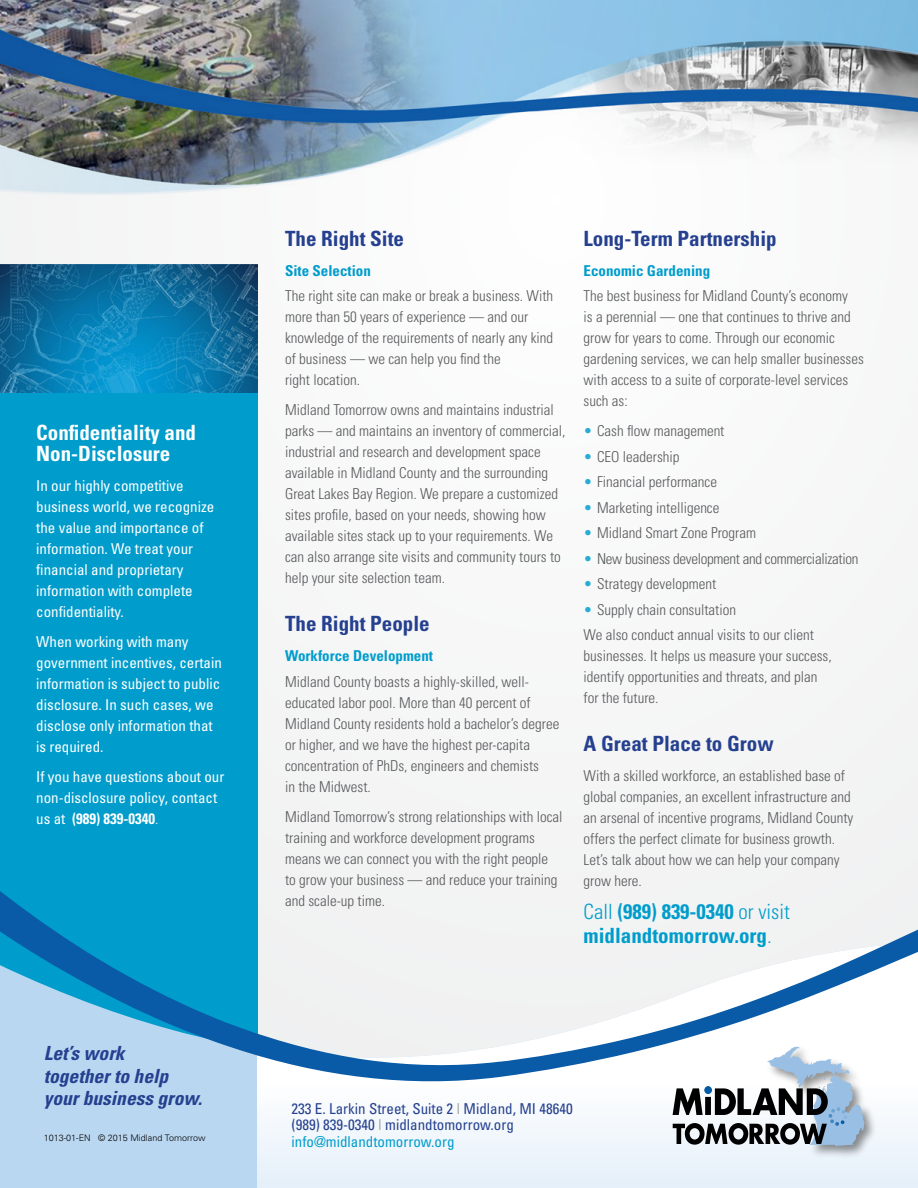
<style>
.page{position:relative;width:918px;height:1188px;background:#f6f7f7}
.page>*{position:absolute;margin:0;border:0;box-sizing:border-box;transform-origin:0 0}
.t1{font:700 condensed 21px "Univers";color:#25408f}
.t2{font:700 condensed 21px/24px "Univers";color:#009dcc}
.t3{font:700 condensed 21px/21px "Univers";color:#fff}
.t4{font:italic 700 condensed 19.5px/22.5px "Univers";color:#25408f}
.t5{font:300 condensed 15px/21px "Univers";color:#58595b}
.t6{font:condensed 15px/21px "Univers";color:#fff}
.t7{font:condensed 15px/16.5px "Univers";color:#25408f}
.t8{font:700 condensed 15px "Univers";color:#009dcc}
.t9{font:300 condensed 15px "Univers";letter-spacing:-.02em;color:#58595b}
.t10{font:300 9px "Univers";color:#000}
.s1{font-weight:700}
.s2{font-weight:300}
.s3{color:#26acd5}
.s4{color:#939598}
.s5{color:#009dcc}
</style>
<div class="page">
<div style="left:0;top:386px;width:257px;height:697px;background:#009dcc"></div>
<img style="left:0;top:325px;width:257px;height:68px">
<svg style="left:0;top:1083px;width:918px;height:105px"></svg>
<svg style="left:0;top:874px;width:918px;height:209px"></svg>
<img style="left:762px;top:1041px;width:119px;height:121px">
<svg style="left:673px;top:1047px;width:192px;height:99px"></svg>
<div style="left:704px;top:1086px;width:8px;height:8px;background:#005ba9;border-radius:50%"></div>
<img style="left:0;top:0;width:918px;height:325px">
<h1 class="t3" style="left:36px;top:421px;width:161px">Confidentiality and<br>Non-Disclosure</h1>
<p class="t6" style="left:36px;top:474px;width:180px">In our highly competitive business world, we recognize the value and importance of information. We treat your financial and proprietary information with complete confidentiality.</p>
<p class="t6" style="left:36px;top:630px;width:187px">When working with many government incentives, certain information is subject to public disclosure. In such cases, we disclose only information that is required.</p>
<p class="t6" style="left:36px;top:765px;width:190px">If you have questions about our non-disclosure policy, contact us at <span class="s1">(989) 839-0340</span><span class="s2">.</span></p>
<h2 class="t4" style="left:44px;top:1042px;width:160px">Let’s work<br>together to help your business grow.</h2>
<p class="t10" style="left:44px;top:1133px;width:163px">1013-01-EN © 2015 Midland Tomorrow</p>
<h1 class="t1" style="left:285px;top:225px;width:121px">The Right Site</h1>
<p class="t8" style="left:285px;top:261px;width:87px">Site Selection</p>
<p class="t5" style="left:285px;top:285px;width:270px">The right site can make or break a business. With more than 50 years of experience — and our knowledge of the requirements of nearly any kind of business — we can help you find the<br>right location.</p>
<p class="t5" style="left:285px;top:399px;width:282px">Midland Tomorrow owns and maintains industrial parks — and maintains an inventory of commercial, industrial and research and development space available in Midland County and the surrounding Great Lakes Bay Region. We prepare a customized sites profile, based on your needs, showing how available sites stack up to your requirements. We can also arrange site visits and community tours to help your site selection team.</p>
<h1 class="t1" style="left:285px;top:611px;width:146px">The Right People</h1>
<p class="t8" style="left:285px;top:647px;width:149px">Workforce Development</p>
<p class="t5" style="left:285px;top:671px;width:276px">Midland County boasts a highly-skilled, well&shy;educated labor pool. More than 40 percent of Midland County residents hold a bachelor’s degree or higher, and we have the highest per-capita concentration of PhDs, engineers and chemists<br>in the Midwest.</p>
<p class="t5" style="left:285px;top:806px;width:279px">Midland Tomorrow’s strong relationships with local training and workforce development programs means we can connect you with the right people to grow your business — and reduce your training and scale-up time.</p>
<h1 class="t1" style="left:584px;top:225px;width:195px">Long-Term Partnership</h1>
<p class="t8" style="left:584px;top:261px;width:128px">Economic Gardening</p>
<p class="t5" style="left:584px;top:285px;width:282px">The best business for Midland County’s economy<br>is a perennial — one that continues to thrive and grow for years to come. Through our economic gardening services, we can help smaller businesses with access to a suite of corporate-level services such as:</p>
<p class="t5" style="left:584px;top:420px;width:142px"><span class="s3">•</span> Cash flow management</p>
<p class="t5" style="left:584px;top:446px;width:97px"><span class="s3">•</span> CEO leadership</p>
<p class="t5" style="left:584px;top:471px;width:135px"><span class="s3">•</span> Financial performance</p>
<p class="t5" style="left:584px;top:497px;width:137px"><span class="s3">•</span> Marketing intelligence</p>
<p class="t5" style="left:584px;top:522px;width:174px"><span class="s3">•</span> Midland Smart Zone Program</p>
<p class="t9" style="left:584px;top:549px;width:276px"><span class="s3">•</span> New business development and commercialization</p>
<p class="t5" style="left:584px;top:573px;width:134px"><span class="s3">•</span> Strategy development</p>
<p class="t5" style="left:584px;top:597px;width:232px;line-height:25.5px"><span class="s3">•</span> Supply chain consultation<br>We also conduct annual visits to our client</p>
<p class="t5" style="left:584px;top:645px;width:250px">businesses. It helps us measure your success, identify opportunities and threats, and plan for the future.</p>
<h1 class="t1" style="left:584px;top:731px;width:192px">A Great Place to Grow</h1>
<p class="t5" style="left:584px;top:765px;width:271px">With a skilled workforce, an established base of global companies, an excellent infrastructure and an arsenal of incentive programs, Midland County offers the perfect climate for business growth.<br>Let’s talk about how we can help your company grow here.</p>
<h1 class="t2" style="left:584px;top:899px;width:208px"><span class="s2">Call</span> (989) 839-0340 <span class="s2">or visit </span>midlandtomorrow.org<span class="s2">.</span></h1>
<p class="t7" style="left:292px;top:1100px;width:283px">233 E. Larkin Street, Suite 2 <span class="s4">|</span> Midland, MI 48640 (989) 839-0340 <span class="s4">|</span> midlandtomorrow.org <span class="s5">info@midlandtomorrow.org</span></p>
</div>
